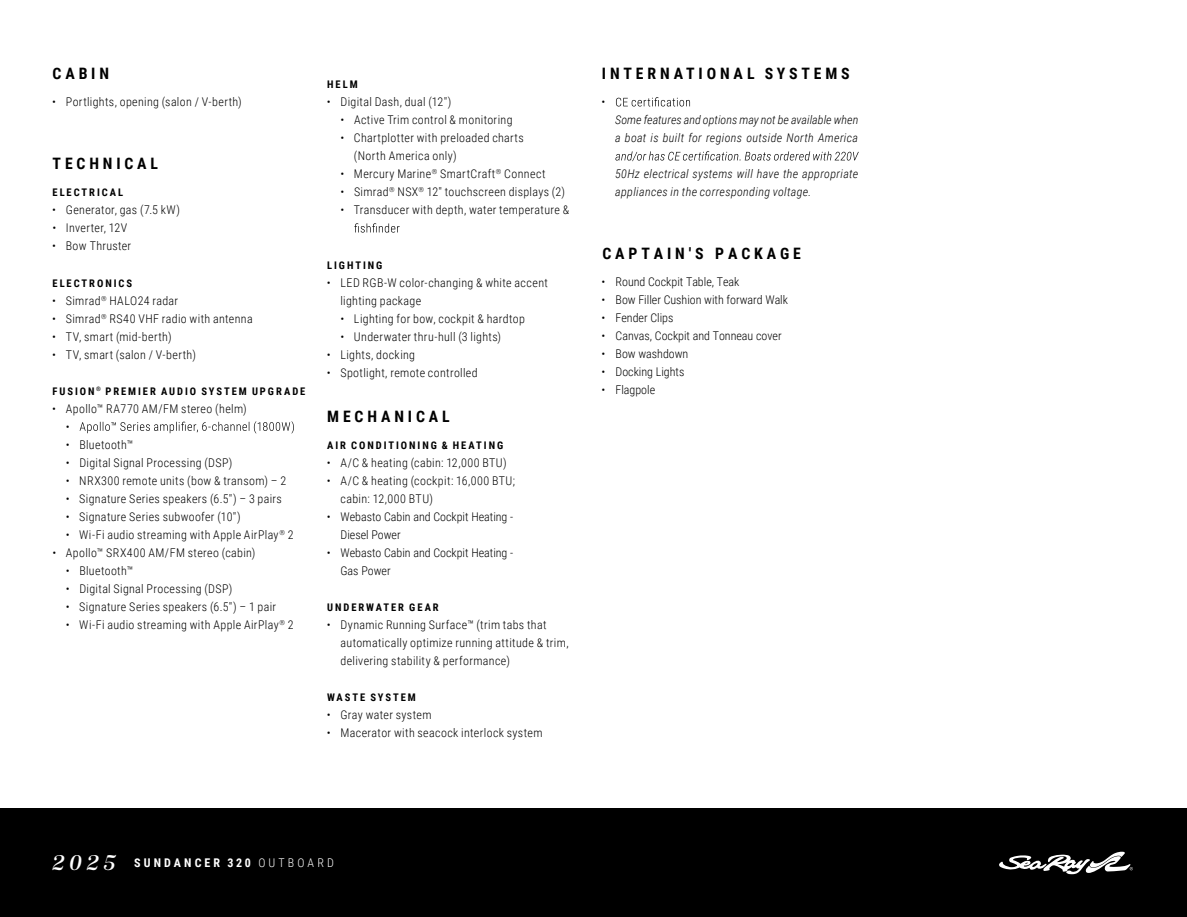
<style>
.page{position:relative;width:1187px;height:917px;background:#fff}
.page>*{position:absolute;margin:0;border:0;box-sizing:border-box;transform-origin:0 0}
.t1{font:700 15.75px "Roboto Condensed";letter-spacing:.245em;color:#000}
.t2{font:300 12px/18px "Roboto Condensed";letter-spacing:.03em;color:#000}
.t3{font:300 12px/18px "Roboto Condensed";color:#000}
.t4{font:italic 300 12px/18px "Roboto Condensed";letter-spacing:.03em;color:#000}
.t5{font:700 12px "Roboto Condensed";letter-spacing:.255em;color:#fff}
.t6{font:700 10.5px "Roboto Condensed";letter-spacing:.185em;color:#000}
.s1{font-family:"Isabel";font-weight:400;font-style:italic;font-size:22.5px}
.s2{font-weight:300}
</style>
<div class="page">
<div style="left:0;top:808px;width:1186px;height:108px;background:#000"></div>
<svg style="left:999px;top:851px;width:133px;height:23px"></svg>
<svg style="left:80px;top:421px;width:214px;height:12px"></svg>
<svg style="left:354px;top:223px;width:45px;height:9px"></svg>
<svg style="left:616px;top:97px;width:74px;height:9px"></svg>
<svg style="left:615px;top:151px;width:243px;height:10px"></svg>
<h1 class="t1" style="left:53px;top:63px;width:58px">CABIN</h1>
<p class="t2" style="left:52px;top:93px;width:191px">• Portlights, opening (salon / V-berth)</p>
<h1 class="t1" style="left:53px;top:153px;width:107px">TECHNICAL</h1>
<p class="t6" style="left:52px;top:185px;width:72px">ELECTRICAL</p>
<p class="t2" style="left:52px;top:201px;width:129px">• Generator, gas (7.5 kW)</p>
<p class="t2" style="left:52px;top:219px;width:76px">• Inverter, 12V</p>
<p class="t2" style="left:52px;top:237px;width:80px">• Bow Thruster</p>
<p class="t6" style="left:52px;top:275px;width:81px">ELECTRONICS</p>
<p class="t2" style="left:52px;top:291px;width:5px">• •</p>
<p class="t2" style="left:66px;top:291px;width:114px">Simrad<sup>®</sup> HALO24 radar</p>
<p class="t2" style="left:52px;top:327px;width:5px">•</p>
<p class="t2" style="left:66px;top:309px;width:188px">Simrad<sup>®</sup> RS40 VHF radio with antenna<br>TV, smart (mid-berth)</p>
<p class="t2" style="left:52px;top:345px;width:145px">• TV, smart (salon / V-berth)</p>
<p class="t6" style="left:52px;top:383px;width:254px">FUSION<sup>®</sup> PREMIER AUDIO SYSTEM UPGRADE</p>
<p class="t2" style="left:66px;top:399px;width:182px;text-indent:-13px">• Apollo™ RA770 AM/FM stereo (helm) •</p>
<p class="t2" style="left:66px;top:435px;width:69px">• Bluetooth™</p>
<p class="t2" style="left:66px;top:453px;width:168px">• Digital Signal Processing (DSP)</p>
<p class="t2" style="left:66px;top:471px;width:222px">• NRX300 remote units (bow &amp; transom) – 2</p>
<p class="t2" style="left:66px;top:489px;width:218px">• Signature Series speakers (6.5″) – 3 pairs</p>
<p class="t2" style="left:66px;top:507px;width:176px">• Signature Series subwoofer (10″)</p>
<p class="t2" style="left:66px;top:525px;width:229px">• Wi-Fi audio streaming with Apple AirPlay<sup>®</sup> 2</p>
<p class="t2" style="left:52px;top:543px;width:205px">• Apollo™ SRX400 AM/FM stereo (cabin)</p>
<p class="t2" style="left:66px;top:561px;width:69px">• Bluetooth™</p>
<p class="t2" style="left:66px;top:579px;width:168px">• Digital Signal Processing (DSP)</p>
<p class="t2" style="left:66px;top:597px;width:212px">• Signature Series speakers (6.5″) – 1 pair</p>
<p class="t2" style="left:66px;top:615px;width:229px">• Wi-Fi audio streaming with Apple AirPlay<sup>®</sup> 2</p>
<p class="t6" style="left:327px;top:77px;width:32px">HELM</p>
<p class="t2" style="left:327px;top:93px;width:126px">• Digital Dash, dual (12″)</p>
<p class="t2" style="left:340px;top:111px;width:173px">• Active Trim control &amp; monitoring</p>
<p class="t2" style="left:354px;top:129px;width:171px;text-indent:-14px">• Chartplotter with preloaded charts (North America only)</p>
<p class="t2" style="left:340px;top:165px;width:206px">• Mercury Marine<sup>®</sup> SmartCraft<sup>®</sup> Connect</p>
<p class="t2" style="left:340px;top:183px;width:226px">• Simrad<sup>®</sup> NSX<sup>®</sup> 12″ touchscreen displays (2)</p>
<p class="t2" style="left:340px;top:201px;width:230px">• Transducer with depth, water temperature &amp;</p>
<p class="t6" style="left:327px;top:257px;width:57px">LIGHTING</p>
<p class="t2" style="left:340px;top:273px;width:209px;text-indent:-14px">• LED RGB-W color-changing &amp; white accent lighting package</p>
<p class="t2" style="left:340px;top:309px;width:186px">• Lighting for bow, cockpit &amp; hardtop</p>
<p class="t2" style="left:340px;top:327px;width:162px">• Underwater thru-hull (3 lights)</p>
<p class="t2" style="left:327px;top:345px;width:90px">• Lights, docking</p>
<p class="t2" style="left:327px;top:363px;width:152px">• Spotlight, remote controlled</p>
<h1 class="t1" style="left:327px;top:405px;width:124px">MECHANICAL</h1>
<p class="t6" style="left:327px;top:437px;width:177px">AIR CONDITIONING &amp; HEATING</p>
<p class="t2" style="left:327px;top:453px;width:181px">• A/C &amp; heating (cabin: 12,000 BTU)</p>
<p class="t3" style="left:340px;top:471px;width:176px">A/C &amp; heating (cockpit: 16,000 BTU; cabin: 12,000 BTU)<br>Webasto Cabin and Cockpit Heating -<br>Diesel Power<br>Webasto Cabin and Cockpit Heating -<br>Gas Power</p>
<p class="t6" style="left:327px;top:599px;width:113px">UNDERWATER GEAR</p>
<p class="t2" style="left:340px;top:615px;width:230px;text-indent:-13px">• Dynamic Running Surface™ (trim tabs that automatically optimize running attitude &amp; trim, delivering stability &amp; performance)</p>
<p class="t6" style="left:327px;top:689px;width:90px">WASTE SYSTEM</p>
<p class="t2" style="left:327px;top:705px;width:106px">• Gray water system</p>
<p class="t2" style="left:327px;top:723px;width:217px">• Macerator with seacock interlock system</p>
<p class="t2" style="left:327px;top:471px;width:5px">•</p>
<p class="t2" style="left:327px;top:507px;width:5px">•</p>
<p class="t2" style="left:327px;top:543px;width:5px">•</p>
<h1 class="t1" style="left:602px;top:63px;width:249px">INTERNATIONAL SYSTEMS</h1>
<p class="t2" style="left:601px;top:93px;width:5px">•</p>
<p class="t4" style="left:615px;top:111px;width:245px">Some features and options may not be available when a boat is built for regions outside North America</p>
<p class="t4" style="left:615px;top:165px;width:244px">50Hz electrical systems will have the appropriate appliances in the corresponding voltage.</p>
<h1 class="t1" style="left:602px;top:243px;width:200px">CAPTAIN'S PACKAGE</h1>
<p class="t3" style="left:615px;top:272px;width:174px">Round Cockpit Table, Teak<br>Bow Filler Cushion with forward Walk<br>Fender Clips<br>Canvas, Cockpit and Tonneau cover<br>Bow washdown<br>Docking Lights<br>Flagpole</p>
<p class="t2" style="left:601px;top:272px;width:5px;text-align:justify">• • • • • • •</p>
<p class="t5" style="left:52px;top:854px;width:283px"><span class="s1">2025</span> SUNDANCER 320 <span class="s2">OUTBOARD</span></p>
</div>
